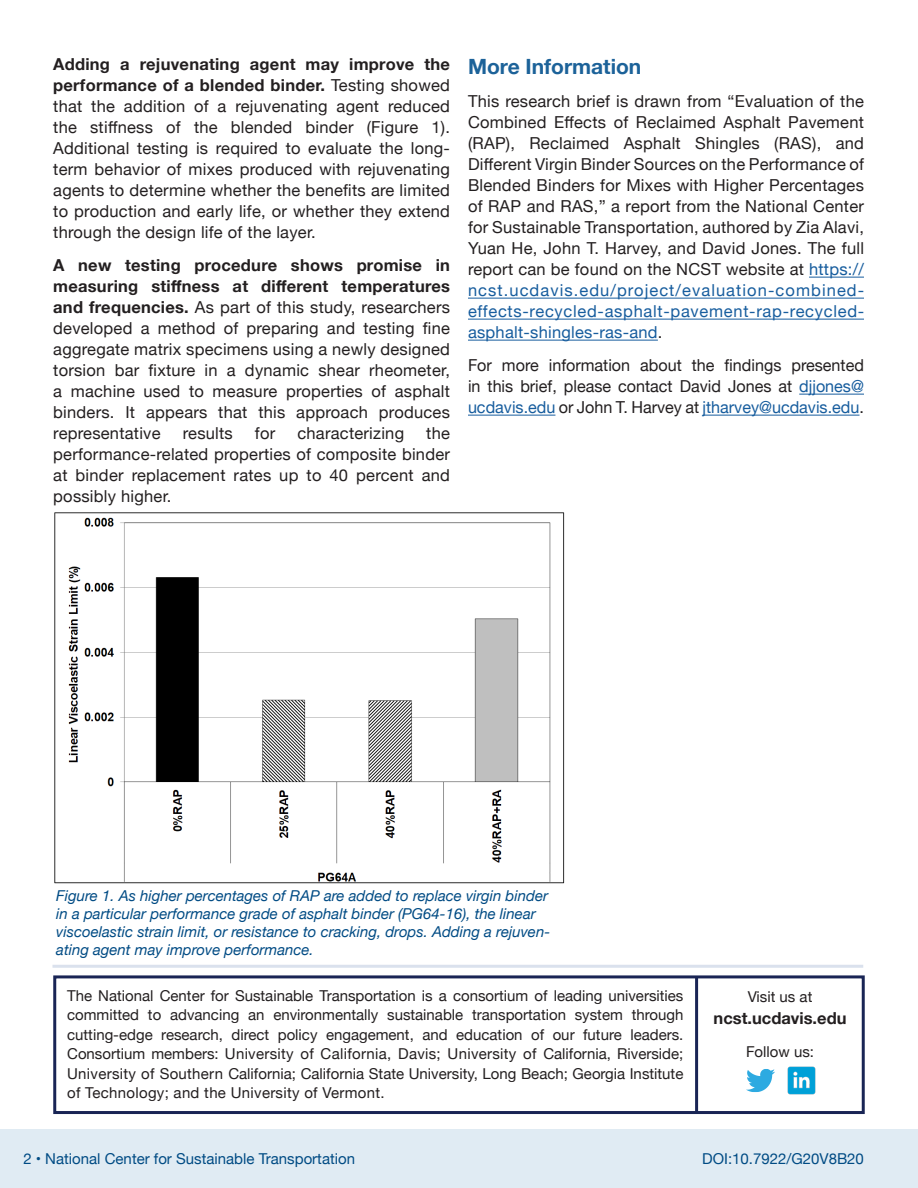
<style>
.page{position:relative;width:918px;height:1188px;background:#fff}
.page>*{position:absolute;margin:0;border:0;box-sizing:border-box;transform-origin:0 0}
.t1{font:700 21px "Helvetica Neue";color:#1c6299}
.t2{font:16.5px/21px "Helvetica Neue";letter-spacing:.015em;color:#231f20;text-align:justify}
.t3{font:700 16.5px "Helvetica Neue";color:#231f20}
.t4{font:15px/19.5px "Helvetica Neue";letter-spacing:.02em;color:#231f20;text-align:justify}
.t5{font:italic 15px/18px "Helvetica Neue";color:#004b84}
.t6{font:15px "Helvetica Neue";color:#004b84}
.t7{font:15px "Helvetica Neue";color:#231f20}
.s1{font-weight:700}
.s2{color:#175d9e}
</style>
<div class="page">
<hr style="left:52px;top:965px;width:811px;height:3px;background:#dae1ed">
<hr style="left:809px;top:277px;width:55px;height:1px;background:#175d9e">
<hr style="left:468px;top:298px;width:396px;height:1px;background:#175d9e">
<hr style="left:468px;top:319px;width:396px;height:1px;background:#175d9e">
<hr style="left:468px;top:340px;width:190px;height:1px;background:#175d9e">
<hr style="left:799px;top:394px;width:65px;height:1px;background:#175d9e">
<hr style="left:468px;top:415px;width:87px;height:1px;background:#175d9e">
<hr style="left:703px;top:415px;width:157px;height:1px;background:#175d9e">
<div style="left:53px;top:975px;width:812px;height:139px;border:3px solid #192555"></div>
<img style="left:787px;top:1066px;width:29px;height:29px">
<img style="left:746px;top:1069px;width:29px;height:24px">
<hr style="left:695px;top:977px;width:3px;height:136px;background:#192555">
<div style="left:0;top:1129px;width:918px;height:59px;background:#e0ebf3"></div>
<img style="left:54px;top:512px;width:510px;height:372px">
<p class="t2" style="left:53px;top:55px;width:398px"><span class="s1">Adding a rejuvenating agent may improve the performance of a blended binder.</span> Testing showed that the addition of a rejuvenating agent reduced the stiffness of the blended binder (Figure 1).<br>Additional testing is required to evaluate the long&shy;term behavior of mixes produced with rejuvenating agents to determine whether the benefits are limited to production and early life, or whether they extend through the design life of the layer.</p>
<p class="t2" style="left:53px;top:256px;width:398px"><span class="s1">A new testing procedure shows promise in measuring stiffness at different temperatures and frequencies.</span> As part of this study, researchers developed a method of preparing and testing fine aggregate matrix specimens using a newly designed torsion bar fixture in a dynamic shear rheometer, a machine used to measure properties of asphalt binders. It appears that this approach produces representative</p>
<p class="t2" style="left:183px;top:424px;width:52px">results</p>
<p class="t2" style="left:255px;top:424px;width:22px">for</p>
<p class="t2" style="left:297px;top:424px;width:108px">characterizing</p>
<p class="t2" style="left:53px;top:424px;width:398px;text-indent:373px">the performance-related properties of composite binder at binder replacement rates up to 40 percent and possibly higher.</p>
<p class="t1" style="left:468px;top:51px;width:175px">More Information</p>
<p class="t2" style="left:468px;top:92px;width:398px">This research brief is drawn from “Evaluation of the Combined Effects of Reclaimed Asphalt Pavement (RAP), Reclaimed Asphalt Shingles (RAS), and Different Virgin Binder Sources on the Performance of Blended Binders for Mixes with Higher Percentages of RAP and RAS,” a report from the National Center for Sustainable Transportation, authored by Zia Alavi, Yuan He, John T. Harvey, and David Jones. The full report can be found on the NCST website at <span class="s2">https:// ncst.ucdavis.edu/project/evaluation-combined&shy;effects-recycled-asphalt-pavement-rap-recycled&shy;asphalt-shingles-ras-and</span>.</p>
<p class="t2" style="left:468px;top:356px;width:398px">For more information about the findings presented in this brief, please contact David Jones at <span class="s2">djjones@ ucdavis.edu</span> or John T. Harvey at <span class="s2">jtharvey@ucdavis.edu</span>.</p>
<p class="t5" style="left:56px;top:888px;width:495px">Figure 1. As higher percentages of RAP are added to replace virgin binder in a particular performance grade of asphalt binder (PG64-16), the linear viscoelastic strain limit, or resistance to cracking, drops. Adding a rejuven&shy;ating agent may improve performance.</p>
<p class="t4" style="left:67px;top:987px;width:618px">The National Center for Sustainable Transportation is a consortium of leading universities committed to advancing an environmentally sustainable transportation system through cutting-edge research, direct policy engagement, and education of our future leaders.<br>Consortium members: University of California, Davis; University of California, Riverside; University of Southern California; California State University, Long Beach; Georgia Institute of Technology; and the University of Vermont.</p>
<p class="t7" style="left:748px;top:986px;width:66px">Visit us at</p>
<p class="t3" style="left:714px;top:1005px;width:134px">ncst.ucdavis.edu</p>
<p class="t7" style="left:746px;top:1041px;width:70px">Follow us:</p>
<p class="t6" style="left:23px;top:1148px;width:333px">2 • National Center for Sustainable Transportation</p>
<p class="t6" style="left:702px;top:1148px;width:163px">DOI:10.7922/G20V8B20</p>
</div>
